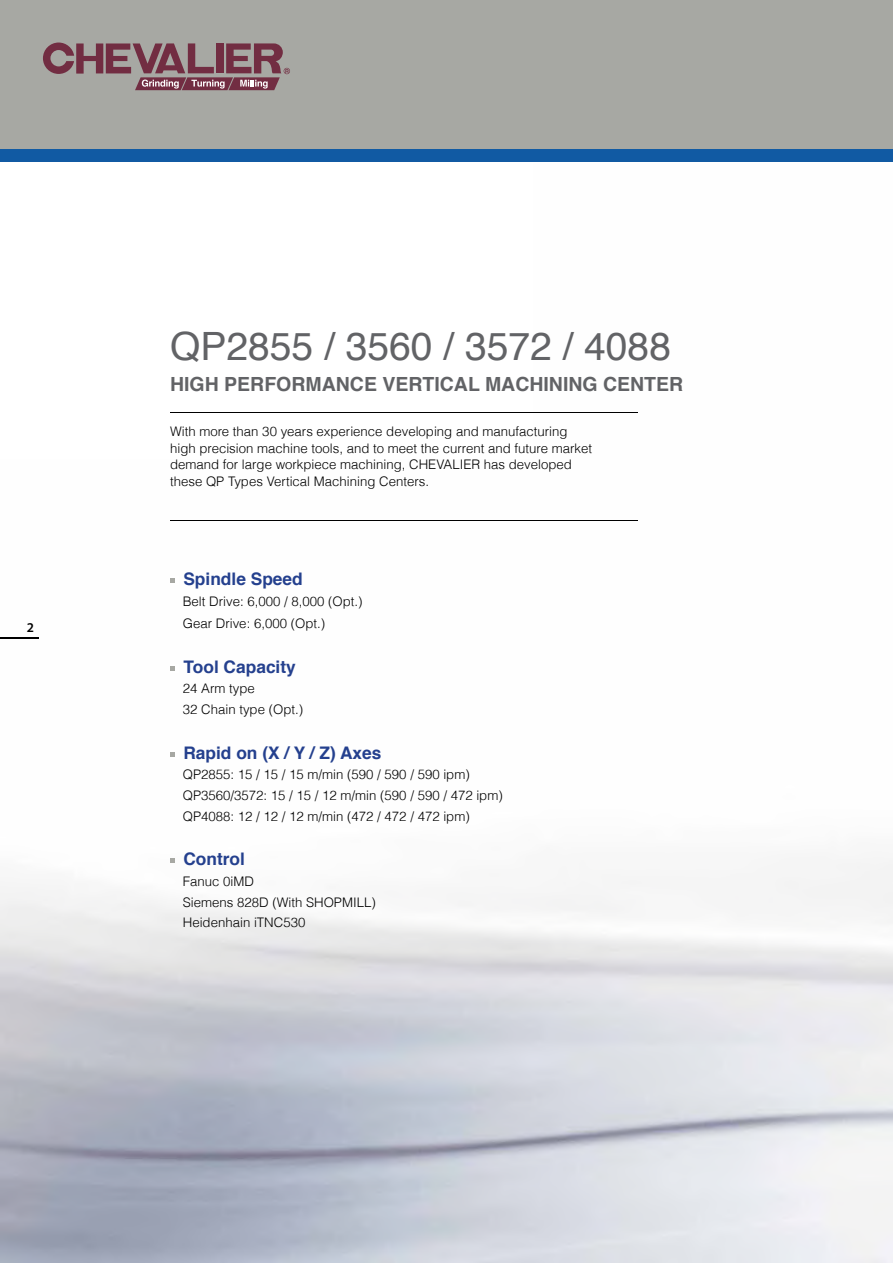
<style>
.page{position:relative;width:893px;height:1263px;background:#fff}
.page>*{position:absolute;margin:0;border:0;box-sizing:border-box;transform-origin:0 0}
.t1{font:39px "Helvetica";color:#626366}
.t2{font:700 19.5px "Helvetica";color:#626366}
.t3{font:700 17.4px "Helvetica";color:#24408e}
.t4{font:600 13.5px "Myriad Pro";color:#000}
.t5{font:300 13.2px/20.7px "Helvetica";color:#000}
</style>
<div class="page">
<img style="left:0;top:637px;width:893px;height:626px">
<div style="left:0;top:0;width:893px;height:149px;background:#a7a8a3"></div>
<div style="left:0;top:149px;width:893px;height:13px;background:#115aa3"></div>
<svg style="left:43px;top:43px;width:247px;height:47px"></svg>
<img style="left:534px;top:637px;width:359px;height:118px">
<svg style="left:170px;top:578px;width:4px;height:5px"></svg>
<svg style="left:170px;top:664px;width:9px;height:8px"></svg>
<svg style="left:170px;top:666px;width:4px;height:4px"></svg>
<svg style="left:170px;top:750px;width:9px;height:8px"></svg>
<svg style="left:170px;top:752px;width:4px;height:4px"></svg>
<svg style="left:170px;top:857px;width:9px;height:8px"></svg>
<hr style="left:170px;top:412px;width:468px;height:1px;background:#000">
<hr style="left:170px;top:520px;width:468px;height:1px;background:#000">
<hr style="left:0;top:637px;width:38px;height:1px;background:#000">
<p class="t4" style="left:27px;top:619px;width:9px">2</p>
<h1 class="t1" style="left:170px;top:316px;width:502px">QP2855 / 3560 / 3572 / 4088</h1>
<h2 class="t2" style="left:170px;top:369px;width:515px">HIGH PERFORMANCE VERTICAL MACHINING CENTER</h2>
<p class="t5" style="left:170px;top:423px;width:423px;line-height:16.5px">With more than 30 years experience developing and manufacturing high precision machine tools, and to meet the current and future market demand for large workpiece machining, CHEVALIER has developed these QP Types Vertical Machining Centers.</p>
<h3 class="t3" style="left:183px;top:565px;width:121px">Spindle Speed</h3>
<p class="t5" style="left:183px;top:590px;width:181px;line-height:22.2px">Belt Drive: 6,000 / 8,000 (Opt.)<br>Gear Drive: 6,000 (Opt.)</p>
<h3 class="t3" style="left:183px;top:652px;width:114px">Tool Capacity</h3>
<p class="t5" style="left:183px;top:678px;width:122px">24 Arm type<br>32 Chain type (Opt.)</p>
<h3 class="t3" style="left:183px;top:738px;width:200px">Rapid on (X / Y / Z) Axes</h3>
<p class="t5" style="left:183px;top:764px;width:321px">QP2855: 15 / 15 / 15 m/min (590 / 590 / 590 ipm)<br>QP3560/3572: 15 / 15 / 12 m/min (590 / 590 / 472 ipm)<br>QP4088: 12 / 12 / 12 m/min (472 / 472 / 472 ipm)</p>
<h3 class="t3" style="left:183px;top:845px;width:63px">Control</h3>
<p class="t5" style="left:183px;top:871px;width:194px">Fanuc 0iMD<br>Siemens 828D (With SHOPMILL)<br>Heidenhain iTNC530</p>
</div>
